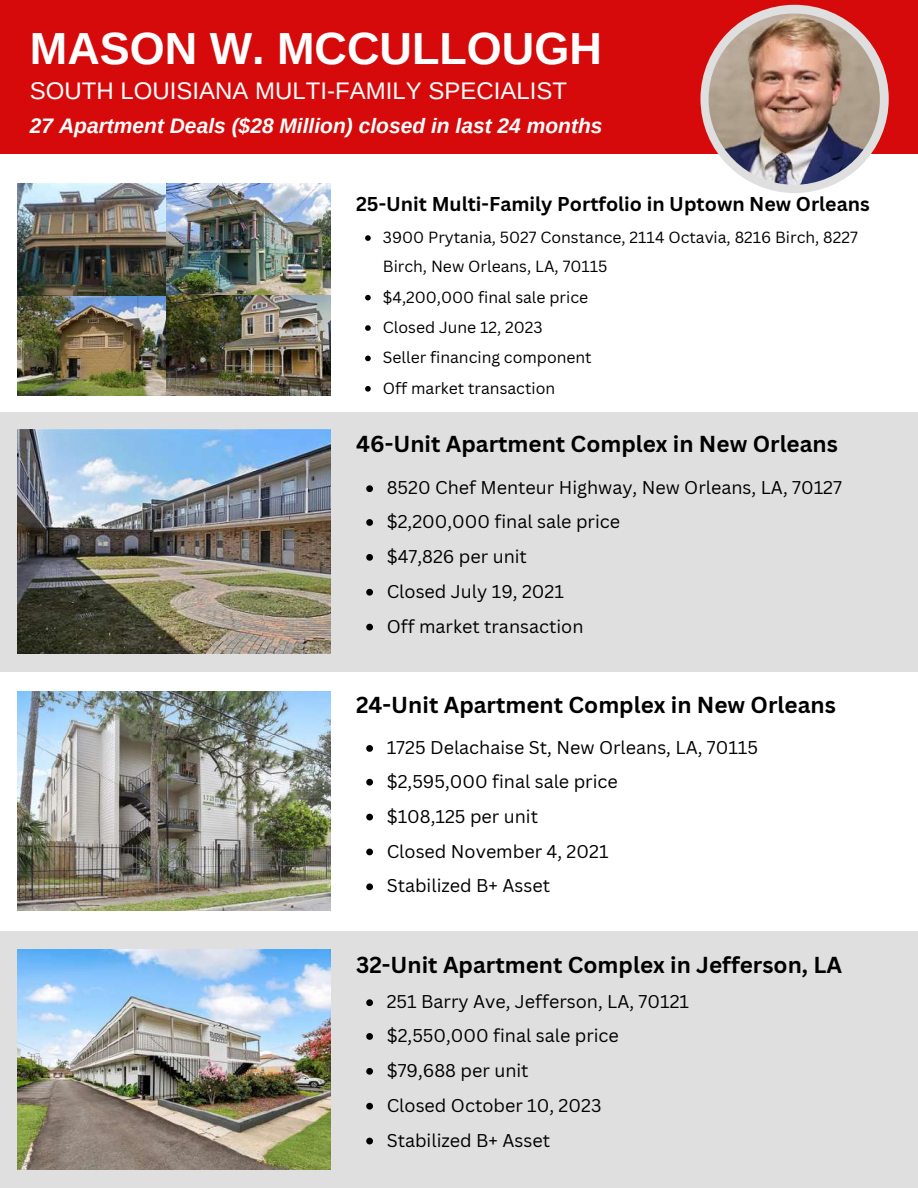
<style>
.page{position:relative;width:918px;height:1188px;background:#fff}
.page>*{position:absolute;margin:0;border:0;box-sizing:border-box;transform-origin:0 0}
.t1{font:700 45px "Arimo";color:#fff}
.t2{font:24px "Arimo";color:#fff}
.t3{font:700 22.5px "Canva Sans";color:#000}
.t4{font:italic 700 21px "Arimo";color:#fff}
.t5{font:700 19.5px "Canva Sans";color:#000}
.t6{font:18px/34.7px "Canva Sans";color:#000}
.t7{font:15.75px/30.2px "Canva Sans";color:#000}
</style>
<div class="page">
<div style="left:0;top:0;width:918px;height:154px;background:#d60a0a"></div>
<div style="left:700px;top:5px;width:189px;height:188px;background:#dfdfdf;border-radius:50%"></div>
<div style="left:0;top:412px;width:918px;height:260px;background:#dfdfdf"></div>
<div style="left:0;top:932px;width:918px;height:256px;background:#dfdfdf"></div>
<img style="left:18px;top:184px;width:149px;height:212px">
<img style="left:167px;top:184px;width:163px;height:111px">
<img style="left:167px;top:295px;width:163px;height:101px">
<img style="left:18px;top:430px;width:313px;height:224px">
<img style="left:18px;top:691px;width:313px;height:220px">
<svg style="left:365px;top:235px;width:6px;height:6px"></svg>
<svg style="left:365px;top:295px;width:6px;height:5px"></svg>
<svg style="left:365px;top:325px;width:6px;height:6px"></svg>
<svg style="left:365px;top:356px;width:6px;height:5px"></svg>
<svg style="left:365px;top:386px;width:6px;height:6px"></svg>
<svg style="left:366px;top:485px;width:7px;height:7px"></svg>
<svg style="left:366px;top:519px;width:7px;height:7px"></svg>
<svg style="left:366px;top:554px;width:7px;height:7px"></svg>
<svg style="left:366px;top:589px;width:7px;height:7px"></svg>
<svg style="left:366px;top:624px;width:7px;height:6px"></svg>
<svg style="left:366px;top:745px;width:7px;height:7px"></svg>
<svg style="left:366px;top:779px;width:7px;height:7px"></svg>
<svg style="left:366px;top:814px;width:7px;height:6px"></svg>
<svg style="left:366px;top:849px;width:7px;height:6px"></svg>
<svg style="left:366px;top:883px;width:7px;height:7px"></svg>
<img style="left:709px;top:13px;width:171px;height:172px;border-radius:50%">
<img style="left:18px;top:950px;width:313px;height:219px">
<svg style="left:366px;top:999px;width:7px;height:7px"></svg>
<svg style="left:366px;top:1033px;width:7px;height:7px"></svg>
<svg style="left:366px;top:1068px;width:7px;height:7px"></svg>
<svg style="left:366px;top:1103px;width:7px;height:7px"></svg>
<svg style="left:366px;top:1138px;width:7px;height:6px"></svg>
<h1 class="t1" style="left:30px;top:24px;width:573px">MASON W. MCCULLOUGH</h1>
<h2 class="t2" style="left:30px;top:77px;width:539px">SOUTH LOUISIANA MULTI-FAMILY SPECIALIST</h2>
<p class="t4" style="left:30px;top:114px;width:574px">27 Apartment Deals ($28 Million) closed in last 24 months</p>
<p class="t5" style="left:356px;top:191px;width:515px">25-Unit Multi-Family Portfolio in Uptown New Orleans</p>
<p class="t7" style="left:383px;top:222px;width:476px">3900 Prytania, 5027 Constance, 2114 Octavia, 8216 Birch, 8227<br>Birch, New Orleans, LA, 70115<br>$4,200,000 final sale price<br>Closed June 12, 2023<br>Seller financing component<br>Off market transaction</p>
<p class="t3" style="left:356px;top:428px;width:483px">46-Unit Apartment Complex in New Orleans</p>
<p class="t6" style="left:387px;top:470px;width:457px">8520 Chef Menteur Highway, New Orleans, LA, 70127 $2,200,000 final sale price<br>$47,826 per unit<br>Closed July 19, 2021<br>Off market transaction</p>
<p class="t3" style="left:356px;top:689px;width:481px">24-Unit Apartment Complex in New Orleans</p>
<p class="t6" style="left:387px;top:730px;width:373px">1725 Delachaise St, New Orleans, LA, 70115 $2,595,000 final sale price<br>$108,125 per unit<br>Closed November 4, 2021<br>Stabilized B+ Asset</p>
<p class="t3" style="left:356px;top:949px;width:487px">32-Unit Apartment Complex in Jefferson, LA</p>
<p class="t6" style="left:387px;top:984px;width:304px">251 Barry Ave, Jefferson, LA, 70121 $2,550,000 final sale price $79,688 per unit<br>Closed October 10, 2023<br>Stabilized B+ Asset</p>
</div>
